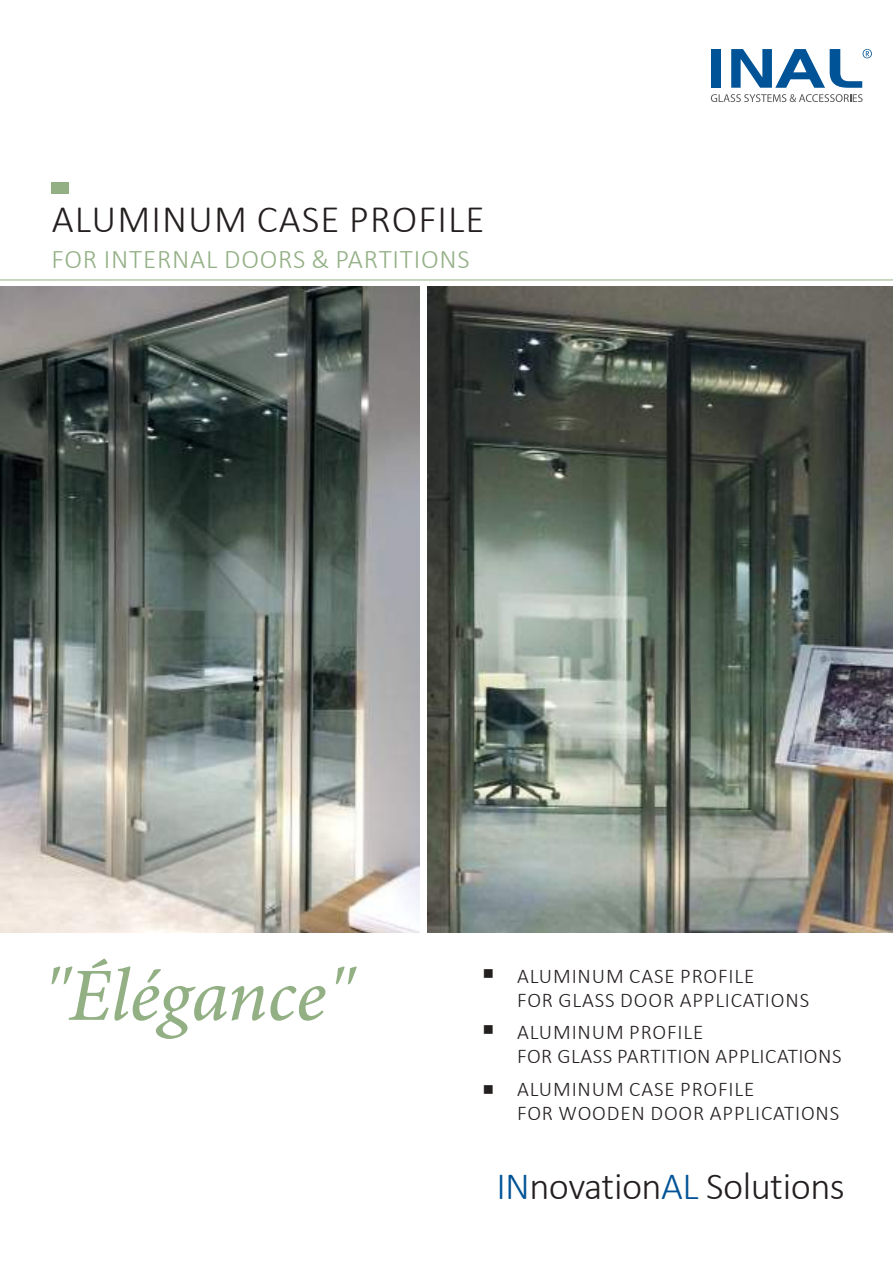
<style>
.page{position:relative;width:893px;height:1263px;background:#fff}
.page>*{position:absolute;margin:0;border:0;box-sizing:border-box;transform-origin:0 0}
.t1{font:300 39px "Calibri";letter-spacing:.03em;color:#241f1f}
.t2{font:300 38.7px "Calibri";letter-spacing:-.015em;color:#241f1f}
.t3{font:300 27px "Calibri";letter-spacing:.03em;color:#93b085}
.t4{font:300 21px/24px "Calibri";letter-spacing:.04em;color:#241f1f}
.t5{font:15px "Wingdings";color:#241f1f}
.s1{color:#005396}
</style>
<div class="page">
<svg style="left:711px;top:94px;width:152px;height:8px"></svg>
<div style="left:711px;top:49px;width:9px;height:39px;background:#005396"></div>
<svg style="left:731px;top:49px;width:141px;height:39px"></svg>
<hr style="left:0;top:280px;width:893px;height:1px;background:#93b085">
<div style="left:51px;top:183px;width:18px;height:11px;background:#93b085"></div>
<img style="left:427px;top:287px;width:466px;height:646px">
<img style="left:0;top:287px;width:419px;height:646px">
<svg style="left:51px;top:958px;width:306px;height:81px"></svg>
<h1 class="t1" style="left:52px;top:204px;width:434px">ALUMINUM CASE PROFILE</h1>
<p class="t3" style="left:52px;top:249px;width:420px">FOR INTERNAL DOORS &amp; PARTITIONS</p>
<p class="t5" style="left:483px;top:965px;width:13px">■</p>
<p class="t5" style="left:483px;top:1021px;width:13px">■</p>
<p class="t5" style="left:483px;top:1081px;width:13px">■</p>
<p class="t4" style="left:517px;top:965px;width:294px">ALUMINUM CASE PROFILE<br>FOR GLASS DOOR APPLICATIONS</p>
<p class="t4" style="left:517px;top:1021px;width:326px">ALUMINUM PROFILE<br>FOR GLASS PARTITION APPLICATIONS</p>
<p class="t4" style="left:517px;top:1078px;width:324px">ALUMINUM CASE PROFILE<br>FOR WOODEN DOOR APPLICATIONS</p>
<h2 class="t2" style="left:496px;top:1171px;width:350px"><span class="s1">IN</span>novation<span class="s1">AL</span> Solutions</h2>
</div>
